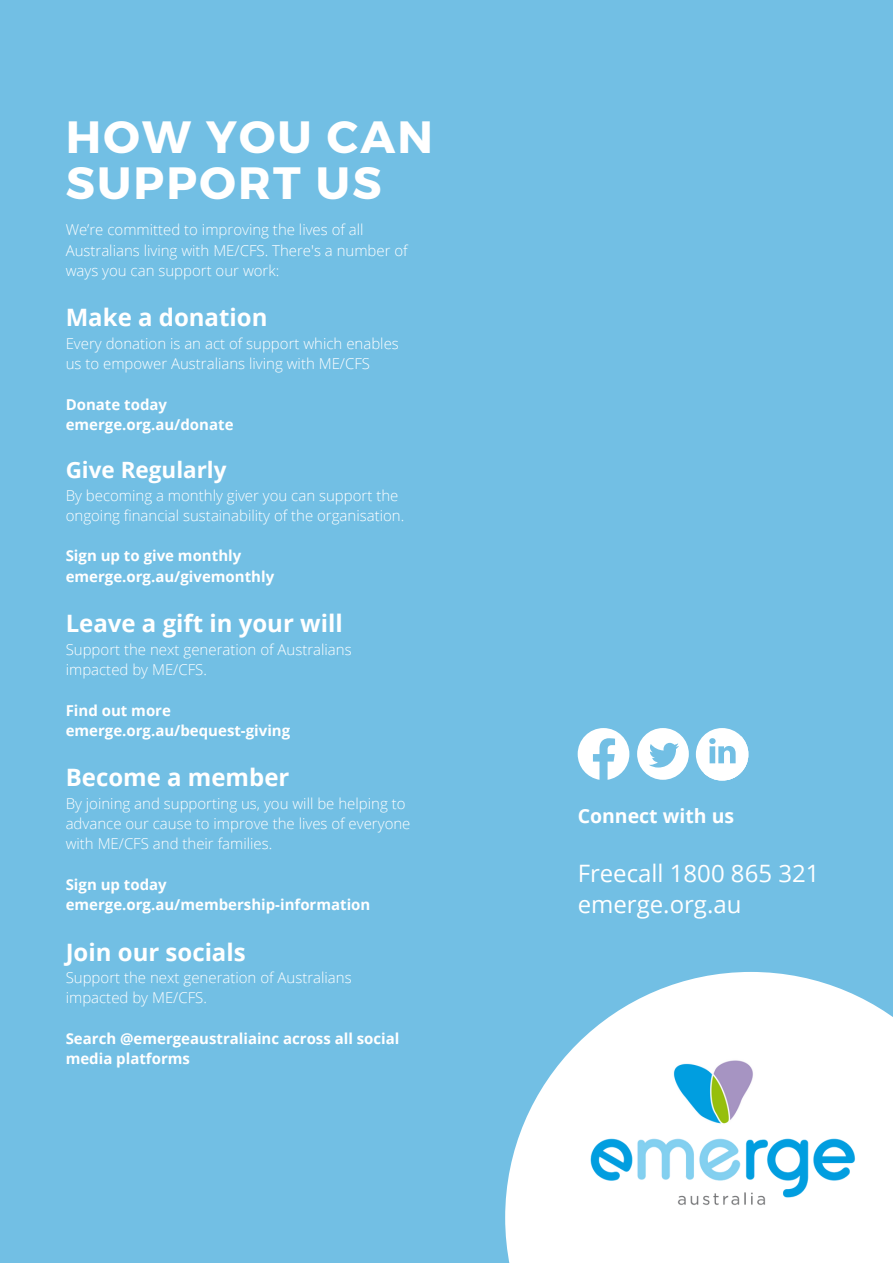
<style>
.page{position:relative;width:893px;height:1264px;background:#fff}
.page>*{position:absolute;margin:0;border:0;box-sizing:border-box;transform-origin:0 0}
.t1{font:700 45.15px/46px "Montserrat";letter-spacing:.05em;color:#fff}
.t2{font:700 24px "Open Sans";color:#fff}
.t3{font:24px/30.3px "Open Sans";color:#fff}
.t4{font:700 22.5px "Open Sans";color:#fff}
.t5{font:700 19.5px "Open Sans";color:#fff}
.t6{font:300 15px/20.2px "Open Sans";color:#fff}
.t7{font:700 15px/20.2px "Open Sans";color:#fff}
</style>
<div class="page">
<div style="left:0;top:0;width:892px;height:1262px;background:#72bfe4"></div>
<svg style="left:505px;top:972px;width:387px;height:290px;fill:#fff"></svg>
<img style="left:553px;top:1026px;width:329px;height:214px">
<svg style="left:577px;top:728px;width:52px;height:51px"></svg>
<svg style="left:637px;top:728px;width:51px;height:51px"></svg>
<div style="left:695px;top:728px;width:53px;height:52px;background:#fff;border-radius:50%"></div>
<svg style="left:703px;top:735px;width:46px;height:46px"></svg>
<h1 class="t1" style="left:66px;top:111px;width:369px">HOW YOU CAN<br>SUPPORT US</h1>
<p class="t6" style="left:66px;top:219px;width:343px">We’re committed to improving the lives of all<br>Australians living with ME/CFS. There's a number of ways you can support our work:</p>
<h2 class="t2" style="left:66px;top:301px;width:203px">Make a donation</h2>
<p class="t6" style="left:66px;top:333px;width:334px">Every donation is an act of support which enables us to empower Australians living with ME/CFS</p>
<p class="t7" style="left:66px;top:393px;width:169px">Donate today emerge.org.au/donate</p>
<h3 class="t4" style="left:66px;top:454px;width:162px">Give Regularly</h3>
<p class="t6" style="left:66px;top:485px;width:340px">By becoming a monthly giver you can support the ongoing financial sustainability of the organisation.</p>
<p class="t7" style="left:66px;top:545px;width:210px">Sign up to give monthly emerge.org.au/givemonthly</p>
<h2 class="t2" style="left:66px;top:606px;width:278px">Leave a gift in your will</h2>
<p class="t6" style="left:66px;top:639px;width:287px">Support the next generation of Australians impacted by ME/CFS.</p>
<p class="t7" style="left:66px;top:699px;width:226px">Find out more emerge.org.au/bequest-giving</p>
<h2 class="t2" style="left:66px;top:760px;width:225px">Become a member</h2>
<p class="t6" style="left:66px;top:793px;width:346px">By joining and supporting us, you will be helping to advance our cause to improve the lives of everyone with ME/CFS and their families.</p>
<p class="t7" style="left:66px;top:873px;width:306px">Sign up today emerge.org.au/membership-information</p>
<h2 class="t2" style="left:66px;top:935px;width:181px">Join our socials</h2>
<p class="t6" style="left:66px;top:967px;width:287px">Support the next generation of Australians impacted by ME/CFS.</p>
<p class="t7" style="left:66px;top:1027px;width:335px">Search @emergeaustraliainc across all social media platforms</p>
<h3 class="t5" style="left:577px;top:801px;width:158px">Connect with us</h3>
<h2 class="t3" style="left:577px;top:857px;width:243px">Freecall 1800 865 321 emerge.org.au</h2>
</div>
